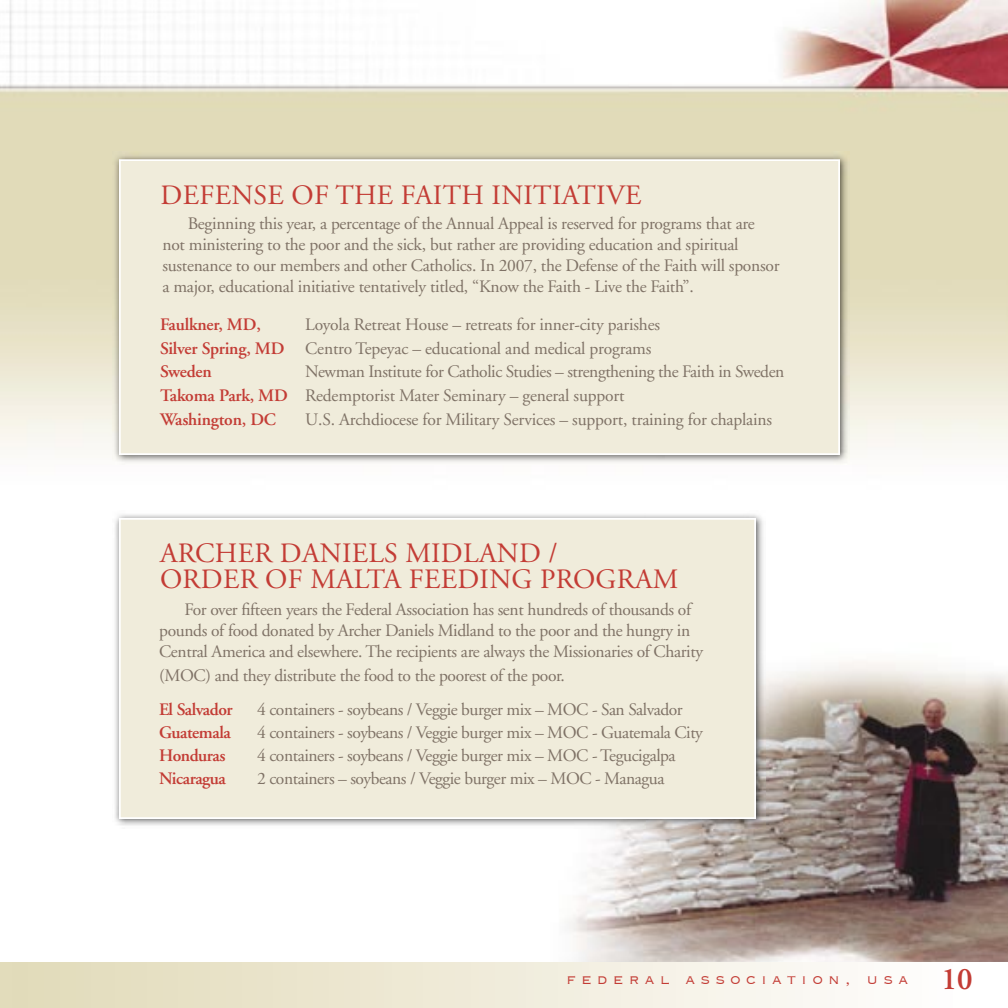
<style>
.page{position:relative;width:1008px;height:1008px;background:#fff}
.page>*{position:absolute;margin:0;border:0;box-sizing:border-box;transform-origin:0 0}
.t1{font:28px/26.2px "Adobe Garamond";letter-spacing:.01em;color:#c33c35}
.t2{font:17.5px/21px "Adobe Garamond";letter-spacing:-.02em;color:#7f7266}
.t3{font:600 17.5px "Adobe Garamond";letter-spacing:-.025em;color:#c33c35}
.t4{font:300 17.5px "Copperplate";letter-spacing:.3em;color:#c33c35}
.s1{font-weight:600;color:#c33c35}
.s2{font-family:"Adobe Garamond";font-weight:600;font-size:31.5px}
</style>
<div class="page">
<img style="left:0;top:0;width:1008px;height:962px">
<img style="left:112px;top:511px;width:654px;height:317px">
<div style="left:119px;top:518px;width:637px;height:301px;background:#f0ecdb"></div>
<div style="left:0;top:962px;width:1008px;height:46px;background:linear-gradient(to right,#e1dab8,#fff)"></div>
<img style="left:112px;top:152px;width:738px;height:312px">
<div style="left:119px;top:159px;width:721px;height:296px;background:#f0ecdb"></div>
<h1 class="t1" style="left:161px;top:183px;width:482px">DEFENSE OF THE FAITH INITIATIVE</h1>
<p class="t2" style="left:162px;top:213px;width:619px;text-indent:25px">Beginning this year, a percentage of the Annual Appeal is reserved for programs that are not ministering to the poor and the sick, but rather are providing education and spiritual sustenance to our members and other Catholics. In 2007, the Defense of the Faith will sponsor a major, educational initiative tentatively titled, “Know the Faith - Live the Faith”.</p>
<p class="t3" style="left:160px;top:315px;width:102px">Faulkner, MD,</p>
<p class="t2" style="left:160px;top:313px;width:502px;line-height:23.8px;text-indent:145px">Loyola Retreat House – retreats for inner-city parishes<br><span class="s1">Silver Spring, MD</span> Centro Tepeyac – educational and medical programs<br><span class="s1">Sweden</span></p>
<p class="t2" style="left:160px;top:360px;width:626px;line-height:23.8px;text-indent:145px">Newman Institute for Catholic Studies – strengthening the Faith in Sweden<br><span class="s1">Takoma Park, MD</span> Redemptorist Mater Seminary – general support<br><span class="s1">Washington, DC</span></p>
<p class="t2" style="left:305px;top:409px;width:468px">U.S. Archdiocese for Military Services – support, training for chaplains</p>
<h1 class="t1" style="left:160px;top:541px;width:520px">ARCHER DANIELS MIDLAND /<br>ORDER OF MALTA FEEDING PROGRAM</h1>
<p class="t2" style="left:159px;top:599px;width:545px;text-indent:25px">For over fifteen years the Federal Association has sent hundreds of thousands of pounds of food donated by Archer Daniels Midland to the poor and the hungry in<br>Central America and elsewhere. The recipients are always the Missionaries of Charity</p>
<p class="t2" style="left:159px;top:666px;width:407px">(MOC) and they distribute the food to the poorest of the poor.</p>
<p class="t3" style="left:159px;top:700px;width:75px">El Salvador</p>
<p class="t2" style="left:257px;top:700px;width:427px">4 containers - soybeans / Veggie burger mix – MOC - San Salvador</p>
<p class="t3" style="left:159px;top:723px;width:73px">Guatemala</p>
<p class="t2" style="left:257px;top:723px;width:447px">4 containers - soybeans / Veggie burger mix – MOC - Guatemala City</p>
<p class="t3" style="left:159px;top:746px;width:68px">Honduras</p>
<p class="t2" style="left:257px;top:746px;width:420px">4 containers - soybeans / Veggie burger mix – MOC - Tegucigalpa</p>
<p class="t3" style="left:159px;top:769px;width:68px">Nicaragua</p>
<p class="t2" style="left:257px;top:769px;width:409px">2 containers – soybeans / Veggie burger mix – MOC - Managua</p>
<p class="t4" style="left:566px;top:968px;width:408px">federal association, usa <span class="s2">10</span></p>
</div>
